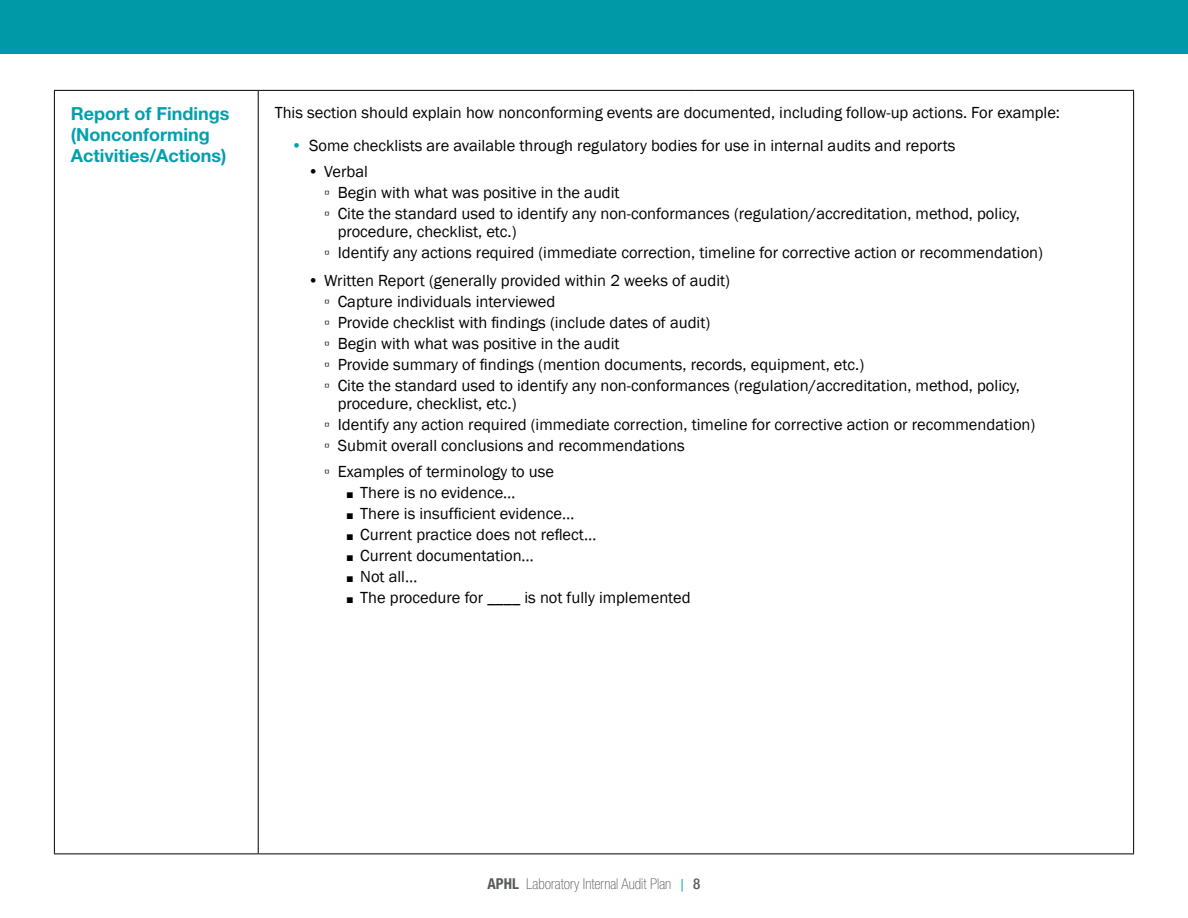
<style>
.page{position:relative;width:1188px;height:918px;background:#fff}
.page>*{position:absolute;margin:0;border:0;box-sizing:border-box;transform-origin:0 0}
.t1{font:700 18px/21px "Helvetica Neue LT Std";color:#00a0af}
.t2{font:16.5px/21px "Franklin Gothic";color:#000}
.t3{font:100 condensed 15px "Helvetica Neue LT Std";color:#58595b}
.s1{color:#00a0af}
.s2{font-weight:700}
.s3{font-family:"Franklin Gothic";font-weight:400;font-stretch:normal;color:#33adba}
.s4{font-weight:500}
</style>
<div class="page">
<div style="left:0;top:0;width:1188px;height:54px;background:#0099a8"></div>
<hr style="left:54px;top:90px;width:204px;height:1px;background:#000">
<hr style="left:54px;top:91px;width:1px;height:763px;background:#000">
<hr style="left:258px;top:90px;width:438px;height:1px;background:#000">
<hr style="left:258px;top:91px;width:1px;height:763px;background:#000">
<hr style="left:696px;top:90px;width:438px;height:1px;background:#000">
<hr style="left:1133px;top:91px;width:1px;height:763px;background:#000">
<hr style="left:54px;top:854px;width:204px;height:1px;background:#000">
<hr style="left:258px;top:854px;width:438px;height:1px;background:#000">
<hr style="left:696px;top:854px;width:438px;height:1px;background:#000">
<p class="t1" style="left:71px;top:102px;width:160px">Report of Findings (Nonconforming<br>Activities/Actions)</p>
<p class="t2" style="left:275px;top:103px;width:787px">This section should explain how nonconforming events are documented, including follow-up actions. For example:</p>
<p class="t2" style="left:291px;top:136px;width:666px"><span class="s1">•</span> Some checklists are available through regulatory bodies for use in internal audits and reports</p>
<p class="t2" style="left:324px;top:161px;width:697px;text-indent:-16px">• Verbal<br>▫ Begin with what was positive in the audit<br>▫ Cite the standard used to identify any non-conformances (regulation/accreditation, method, policy,</p>
<p class="t2" style="left:324px;top:221px;width:720px;text-indent:13px">procedure, checklist, etc.)<br>▫ Identify any actions required (immediate correction, timeline for corrective action or recommendation)</p>
<p class="t2" style="left:324px;top:271px;width:697px;text-indent:-16px">• Written Report (generally provided within 2 weeks of audit)<br>▫ Capture individuals interviewed<br>▫ Provide checklist with findings (include dates of audit)<br>▫ Begin with what was positive in the audit<br>▫ Provide summary of findings (mention documents, records, equipment, etc.)<br>▫ Cite the standard used to identify any non-conformances (regulation/accreditation, method, policy,</p>
<p class="t2" style="left:324px;top:394px;width:713px;text-indent:13px">procedure, checklist, etc.)<br>▫ Identify any action required (immediate correction, timeline for corrective action or recommendation) ▫ Submit overall conclusions and recommendations</p>
<p class="t2" style="left:324px;top:461px;width:231px">▫ Examples of terminology to use</p>
<p class="t2" style="left:347px;top:482px;width:170px">■ There is no evidence…</p>
<p class="t2" style="left:347px;top:503px;width:229px">■ There is insufficient evidence…</p>
<p class="t2" style="left:347px;top:524px;width:251px">■ Current practice does not reflect…</p>
<p class="t2" style="left:347px;top:545px;width:189px">■ Current documentation…</p>
<p class="t2" style="left:347px;top:566px;width:72px">■ Not all…</p>
<p class="t2" style="left:347px;top:587px;width:345px">■ The procedure for ____ is not fully implemented</p>
<p class="t3" style="left:488px;top:875px;width:214px"><span class="s2">APHL</span> Laboratory Internal Audit Plan <span class="s3">|</span> <span class="s4">8</span></p>
</div>
